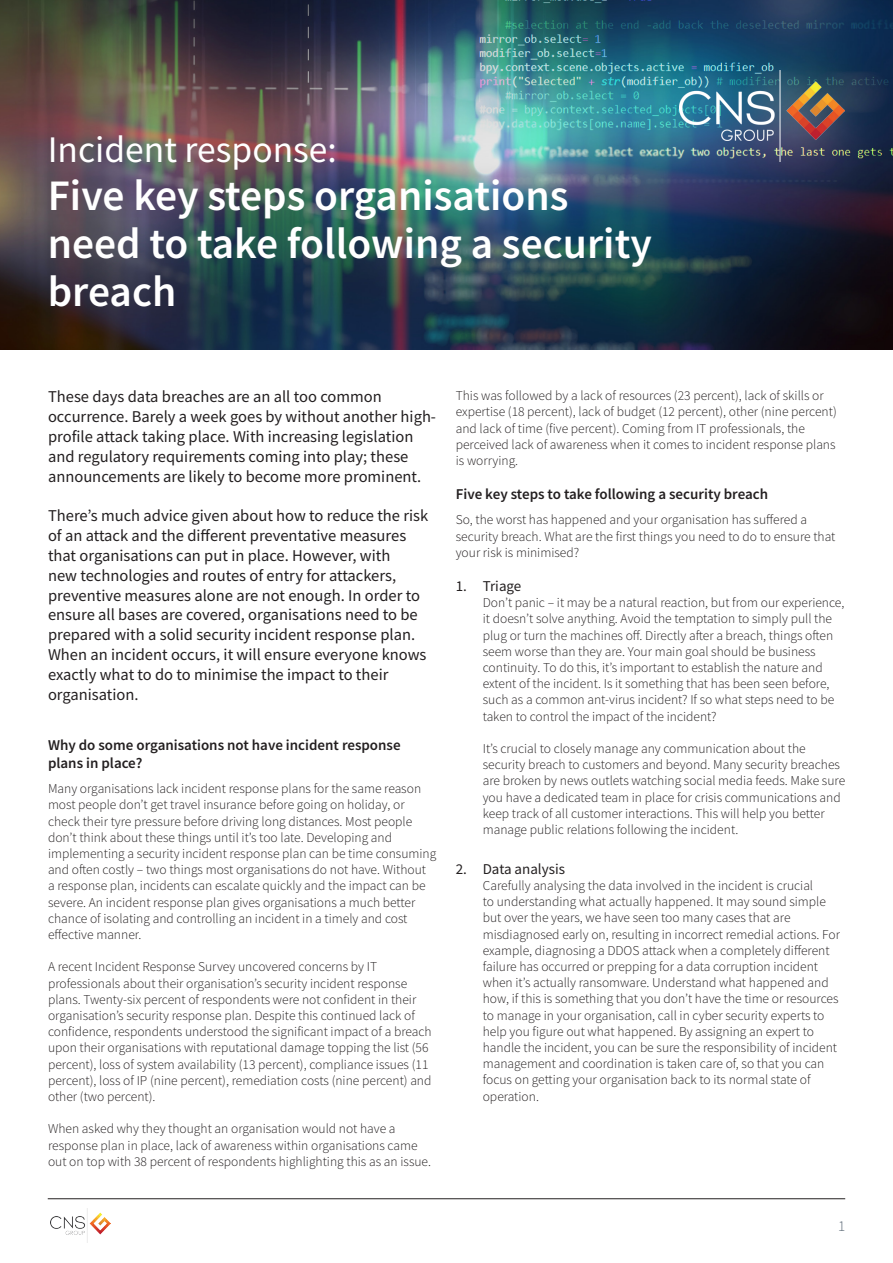
<style>
.page{position:relative;width:893px;height:1263px;background:#fff}
.page>*{position:absolute;margin:0;border:0;box-sizing:border-box;transform-origin:0 0}
.t1{font:600 43.5px/48px "Source Sans Pro";color:#fff}
.t2{font:37.5px "Source Sans Pro";color:#fff}
.t3{font:16.5px/19.8px "Source Sans Pro";color:#231f20}
.t4{font:600 15px/18px "Source Sans Pro";color:#231f20}
.t5{font:15px "Source Sans Pro";color:#231f20}
.t6{font:300 15px "Source Sans Pro";color:#586673}
.t7{font:300 13.5px/16.2px "Source Sans Pro";color:#231f20}
</style>
<div class="page">
<hr style="left:48px;top:1198px;width:797px;height:1px;background:#231f20">
<img style="left:51px;top:1209px;width:59px;height:33px">
<img style="left:1px;top:0;width:892px;height:349px">
<img style="left:679px;top:70px;width:165px;height:91px">
<h2 class="t2" style="left:48px;top:125px;width:291px">Incident response:</h2>
<h1 class="t1" style="left:48px;top:171px;width:606px">Five key steps organisations need to take following a security breach</h1>
<p class="t3" style="left:48px;top:387px;width:390px">These days data breaches are an all too common occurrence. Barely a week goes by without another high&shy;profile attack taking place. With increasing legislation and regulatory requirements coming into play; these announcements are likely to become more prominent.</p>
<p class="t3" style="left:48px;top:506px;width:382px">There’s much advice given about how to reduce the risk of an attack and the different preventative measures that organisations can put in place. However, with<br>new technologies and routes of entry for attackers, preventive measures alone are not enough. In order to ensure all bases are covered, organisations need to be prepared with a solid security incident response plan.<br>When an incident occurs, it will ensure everyone knows exactly what to do to minimise the impact to their organisation.</p>
<p class="t4" style="left:48px;top:736px;width:354px">Why do some organisations not have incident response plans in place?</p>
<p class="t7" style="left:48px;top:780px;width:390px">Many organisations lack incident response plans for the same reason most people don’t get travel insurance before going on holiday, or check their tyre pressure before driving long distances. Most people don’t think about these things until it’s too late. Developing and implementing a security incident response plan can be time consuming and often costly – two things most organisations do not have. Without<br>a response plan, incidents can escalate quickly and the impact can be severe. An incident response plan gives organisations a much better chance of isolating and controlling an incident in a timely and cost effective manner.</p>
<p class="t7" style="left:48px;top:959px;width:385px">A recent Incident Response Survey uncovered concerns by IT professionals about their organisation’s security incident response plans. Twenty-six percent of respondents were not confident in their organisation’s security response plan. Despite this continued lack of confidence, respondents understood the significant impact of a breach upon their organisations with reputational damage topping the list (56 percent), loss of system availability (13 percent), compliance issues (11 percent), loss of IP (nine percent), remediation costs (nine percent) and other (two percent).</p>
<p class="t7" style="left:48px;top:1121px;width:385px">When asked why they thought an organisation would not have a response plan in place, lack of awareness within organisations came out on top with 38 percent of respondents highlighting this as an issue.</p>
<p class="t7" style="left:456px;top:388px;width:383px">This was followed by a lack of resources (23 percent), lack of skills or expertise (18 percent), lack of budget (12 percent), other (nine percent) and lack of time (five percent). Coming from IT professionals, the perceived lack of awareness when it comes to incident response plans is worrying.</p>
<p class="t4" style="left:456px;top:485px;width:314px">Five key steps to take following a security breach</p>
<p class="t7" style="left:456px;top:512px;width:381px">So, the worst has happened and your organisation has suffered a security breach. What are the first things you need to do to ensure that your risk is minimised?</p>
<p class="t5" style="left:456px;top:576px;width:67px">1. Triage</p>
<p class="t7" style="left:483px;top:595px;width:363px">Don’t panic – it may be a natural reaction, but from our experience, it doesn’t solve anything. Avoid the temptation to simply pull the plug or turn the machines off. Directly after a breach, things often seem worse than they are. Your main goal should be business continuity. To do this, it’s important to establish the nature and extent of the incident. Is it something that has been seen before, such as a common ant-virus incident? If so what steps need to be taken to control the impact of the incident?</p>
<p class="t7" style="left:483px;top:740px;width:364px">It’s crucial to closely manage any communication about the security breach to customers and beyond. Many security breaches are broken by news outlets watching social media feeds. Make sure you have a dedicated team in place for crisis communications and keep track of all customer interactions. This will help you better manage public relations following the incident.</p>
<p class="t5" style="left:456px;top:859px;width:111px">2. Data analysis</p>
<p class="t7" style="left:483px;top:877px;width:359px">Carefully analysing the data involved in the incident is crucial<br>to understanding what actually happened. It may sound simple but over the years, we have seen too many cases that are misdiagnosed early on, resulting in incorrect remedial actions. For example, diagnosing a DDOS attack when a completely different failure has occurred or prepping for a data corruption incident when it’s actually ransomware. Understand what happened and how, if this is something that you don’t have the time or resources to manage in your organisation, call in cyber security experts to help you figure out what happened. By assigning an expert to handle the incident, you can be sure the responsibility of incident management and coordination is taken care of, so that you can focus on getting your organisation back to its normal state of operation.</p>
<p class="t6" style="left:838px;top:1216px;width:9px">1</p>
</div>
